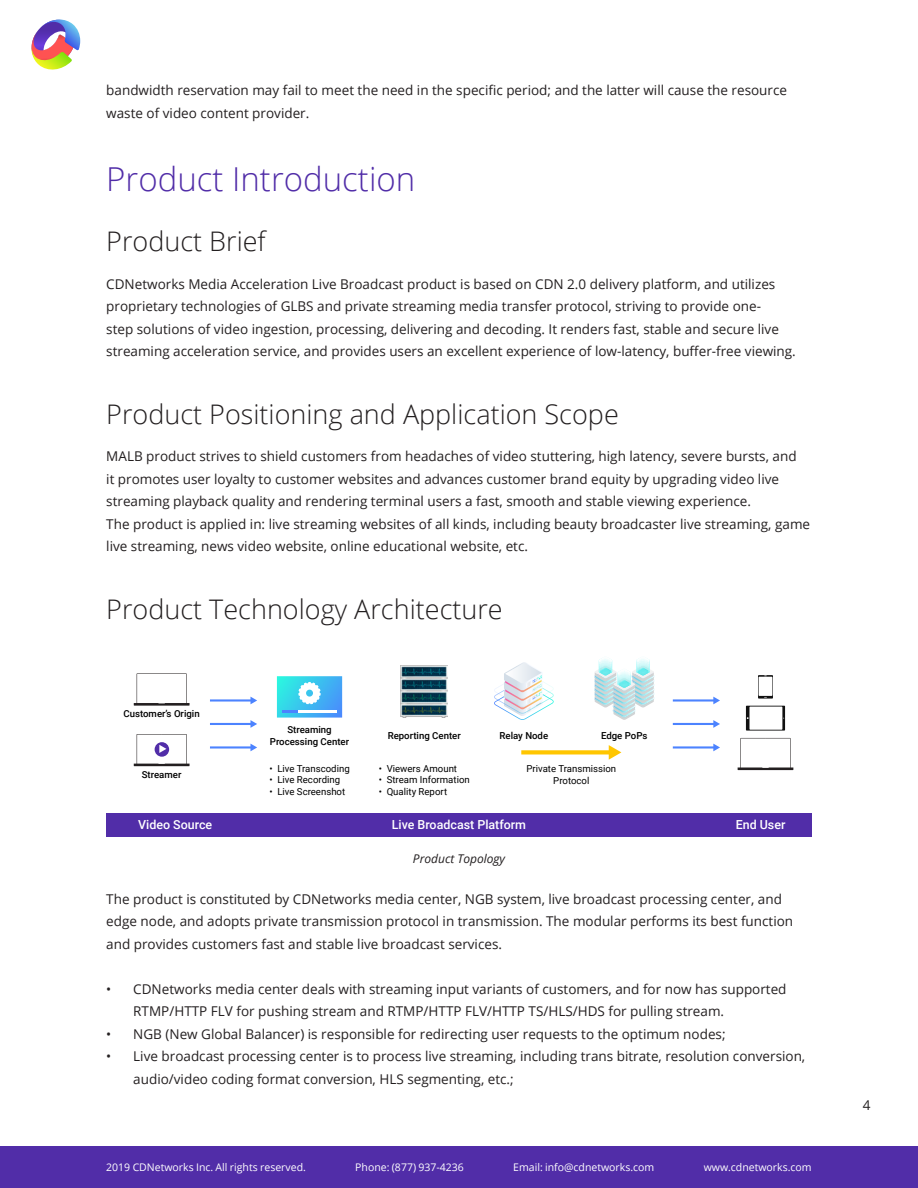
<style>
.page{position:relative;width:918px;height:1188px;background:#fff}
.page>*{position:absolute;margin:0;border:0;box-sizing:border-box;transform-origin:0 0}
.Heading1{font:300 33px "Open Sans";color:#512da8}
.Heading2{font:300 27px "Open Sans";color:#231f20}
.t1{font:13.5px/22.5px "Open Sans";color:#231f20}
.t2{font:500 12.45px "Roboto";color:#fff}
.Figure_Caption{font:italic 12px "Open Sans";color:#231f20}
.t3{font:10.5px "Open Sans";color:#fff}
.t4{font:9.6px/11.6px "Roboto";color:#000;text-align:center}
.t5{font:500 9.6px/11.6px "Roboto";color:#000;text-align:center}
</style>
<div class="page">
<div style="left:0;top:1146px;width:918px;height:42px;background:#512da8"></div>
<svg style="left:31px;top:20px;width:49px;height:50px"></svg>
<div style="left:106px;top:813px;width:706px;height:24px;background:#512da8"></div>
<hr style="left:210px;top:723px;width:42px;height:2px;background:#4c83ff">
<svg style="left:250px;top:720px;width:7px;height:8px"></svg>
<hr style="left:210px;top:746px;width:42px;height:3px;background:#4c83ff">
<svg style="left:250px;top:744px;width:7px;height:7px"></svg>
<hr style="left:210px;top:699px;width:42px;height:3px;background:#4c83ff">
<svg style="left:250px;top:697px;width:7px;height:7px"></svg>
<hr style="left:673px;top:723px;width:41px;height:2px;background:#4c83ff">
<svg style="left:713px;top:720px;width:7px;height:8px"></svg>
<hr style="left:673px;top:746px;width:41px;height:3px;background:#4c83ff">
<svg style="left:713px;top:744px;width:7px;height:7px"></svg>
<hr style="left:673px;top:699px;width:41px;height:3px;background:#4c83ff">
<svg style="left:713px;top:697px;width:7px;height:7px"></svg>
<svg style="left:594px;top:658px;width:61px;height:62px"></svg>
<svg style="left:494px;top:662px;width:60px;height:58px"></svg>
<svg style="left:277px;top:676px;width:65px;height:42px;background:#5dcaf1"></svg>
<img style="left:401px;top:666px;width:47px;height:52px">
<svg style="left:521px;top:750px;width:88px;height:4px"></svg>
<svg style="left:609px;top:745px;width:12px;height:15px"></svg>
<svg style="left:134px;top:673px;width:56px;height:33px"></svg>
<svg style="left:134px;top:734px;width:56px;height:32px"></svg>
<svg style="left:738px;top:738px;width:55px;height:32px"></svg>
<svg style="left:746px;top:706px;width:39px;height:25px"></svg>
<div style="left:749px;top:707px;width:33px;height:23px;background:#fff"></div>
<svg style="left:758px;top:675px;width:15px;height:24px"></svg>
<div style="left:759px;top:677px;width:13px;height:19px;background:#fff"></div>
<p class="t1" style="left:106px;top:79px;width:682px">bandwidth reservation may fail to meet the need in the specific period; and the latter will cause the resource waste of video content provider.</p>
<p class="Heading1" style="left:106px;top:157px;width:311px">Product Introduction</p>
<p class="Heading2" style="left:106px;top:223px;width:161px">Product Brief</p>
<p class="t1" style="left:106px;top:272px;width:691px">CDNetworks Media Acceleration Live Broadcast product is based on CDN 2.0 delivery platform, and utilizes proprietary technologies of GLBS and private streaming media transfer protocol, striving to provide one-<br>step solutions of video ingestion, processing, delivering and decoding. It renders fast, stable and secure live streaming acceleration service, and provides users an excellent experience of low-latency, buffer-free viewing.</p>
<p class="Heading2" style="left:106px;top:396px;width:514px">Product Positioning and Application Scope</p>
<p class="t1" style="left:106px;top:445px;width:692px">MALB product strives to shield customers from headaches of video stuttering, high latency, severe bursts, and it promotes user loyalty to customer websites and advances customer brand equity by upgrading video live streaming playback quality and rendering terminal users a fast, smooth and stable viewing experience.</p>
<p class="t1" style="left:106px;top:512px;width:705px">The product is applied in: live streaming websites of all kinds, including beauty broadcaster live streaming, game live streaming, news video website, online educational website, etc.</p>
<p class="Heading2" style="left:106px;top:591px;width:398px">Product Technology Architecture</p>
<p class="t5" style="left:124px;top:708px;width:78px">Customer’s Origin</p>
<p class="t5" style="left:142px;top:768px;width:41px">Streamer</p>
<p class="t5" style="left:270px;top:723px;width:81px">Streaming<br>Processing Center</p>
<p class="t5" style="left:500px;top:729px;width:50px">Relay Node</p>
<p class="t5" style="left:601px;top:729px;width:48px">Edge PoPs</p>
<p class="t4" style="left:269px;top:762px;width:82px">• Live Transcoding</p>
<p class="t4" style="left:269px;top:774px;width:72px">• Live Recording</p>
<p class="t4" style="left:269px;top:785px;width:77px">• Live Screenshot</p>
<p class="t5" style="left:388px;top:729px;width:75px">Reporting Center</p>
<p class="t4" style="left:379px;top:762px;width:80px">• Viewers Amount</p>
<p class="t4" style="left:379px;top:774px;width:93px">• Stream Information</p>
<p class="t4" style="left:379px;top:785px;width:70px">• Quality Report</p>
<p class="t4" style="left:526px;top:763px;width:91px">Private Transmission<br>Protocol</p>
<p class="t2" style="left:138px;top:816px;width:76px">Video Source</p>
<p class="t2" style="left:392px;top:816px;width:136px">Live Broadcast Platform</p>
<p class="t2" style="left:736px;top:816px;width:51px">End User</p>
<p class="Figure_Caption" style="left:413px;top:851px;width:94px">Product Topology</p>
<p class="t1" style="left:106px;top:887px;width:688px">The product is constituted by CDNetworks media center, NGB system, live broadcast processing center, and edge node, and adopts private transmission protocol in transmission. The modular performs its best function and provides customers fast and stable live broadcast services.</p>
<p class="t1" style="left:133px;top:977px;width:655px;text-indent:-27px">• CDNetworks media center deals with streaming input variants of customers, and for now has supported<br>RTMP/HTTP FLV for pushing stream and RTMP/HTTP FLV/HTTP TS/HLS/HDS for pulling stream.</p>
<p class="t1" style="left:106px;top:1022px;width:621px">• NGB (New Global Balancer) is responsible for redirecting user requests to the optimum nodes;</p>
<p class="t1" style="left:133px;top:1045px;width:673px;text-indent:-27px">• Live broadcast processing center is to process live streaming, including trans bitrate, resolution conversion, audio/video coding format conversion, HLS segmenting, etc.;</p>
<p class="t3" style="left:106px;top:1160px;width:201px">2019 CDNetworks Inc. All rights reserved.</p>
<p class="t3" style="left:355px;top:1160px;width:110px">Phone: (877) 937-4236</p>
<p class="t3" style="left:513px;top:1160px;width:143px">Email: info@cdnetworks.com</p>
<p class="t3" style="left:704px;top:1160px;width:109px">www.cdnetworks.com</p>
<p class="t1" style="left:863px;top:1093px;width:9px">4</p>
</div>
